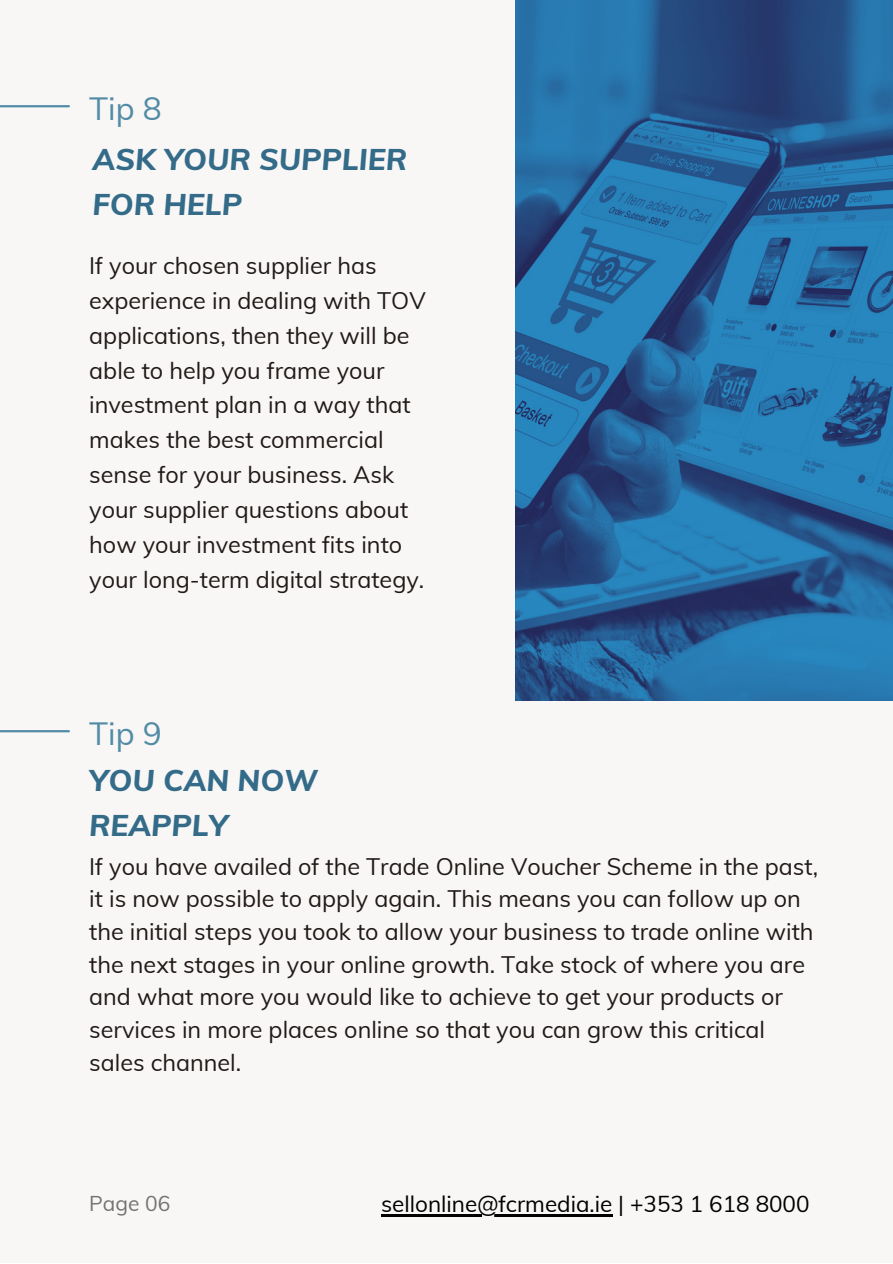
<style>
.page{position:relative;width:893px;height:1264px;background:#fff}
.page>*{position:absolute;margin:0;border:0;box-sizing:border-box;transform-origin:0 0}
.t1{font:31.5px "Muli";color:#518ba5}
.t2{font:italic 800 30px/45px "Muli";color:#336b89}
.t3{font:23.4px/34.8px "Muli";color:#201917}
.t4{font:22.5px "Muli";color:#000}
.t5{font:21px "Muli";color:#737373}
</style>
<div class="page">
<div style="left:0;top:0;width:892px;height:1262px;background:#f8f7f6"></div>
<img style="left:515px;top:0;width:377px;height:700px">
<hr style="left:0;top:105px;width:69px;height:2px;background:#518ba5">
<hr style="left:381px;top:1214px;width:231px;height:2px;background:#000">
<hr style="left:0;top:730px;width:69px;height:2px;background:#518ba5">
<h1 class="t1" style="left:89px;top:88px;width:74px">Tip 8</h1>
<p class="t2" style="left:93px;top:136px;width:316px">ASK YOUR SUPPLIER<br>FOR HELP</p>
<p class="t3" style="left:89px;top:248px;width:338px">If your chosen supplier has experience in dealing with TOV applications, then they will be able to help you frame your investment plan in a way that makes the best commercial sense for your business. Ask your supplier questions about how your investment fits into your long-term digital strategy.</p>
<h1 class="t1" style="left:89px;top:713px;width:74px">Tip 9</h1>
<p class="t2" style="left:89px;top:757px;width:230px">YOU CAN NOW<br>REAPPLY</p>
<p class="t3" style="left:89px;top:849px;width:730px;line-height:32.5px">If you have availed of the Trade Online Voucher Scheme in the past, it is now possible to apply again. This means you can follow up on the initial steps you took to allow your business to trade online with the next stages in your online growth. Take stock of where you are and what more you would like to achieve to get your products or services in more places online so that you can grow this critical sales channel.</p>
<p class="t5" style="left:89px;top:1190px;width:82px">Page 06</p>
<p class="t4" style="left:381px;top:1189px;width:430px">sellonline@fcrmedia.ie | +353 1 618 8000</p>
</div>
